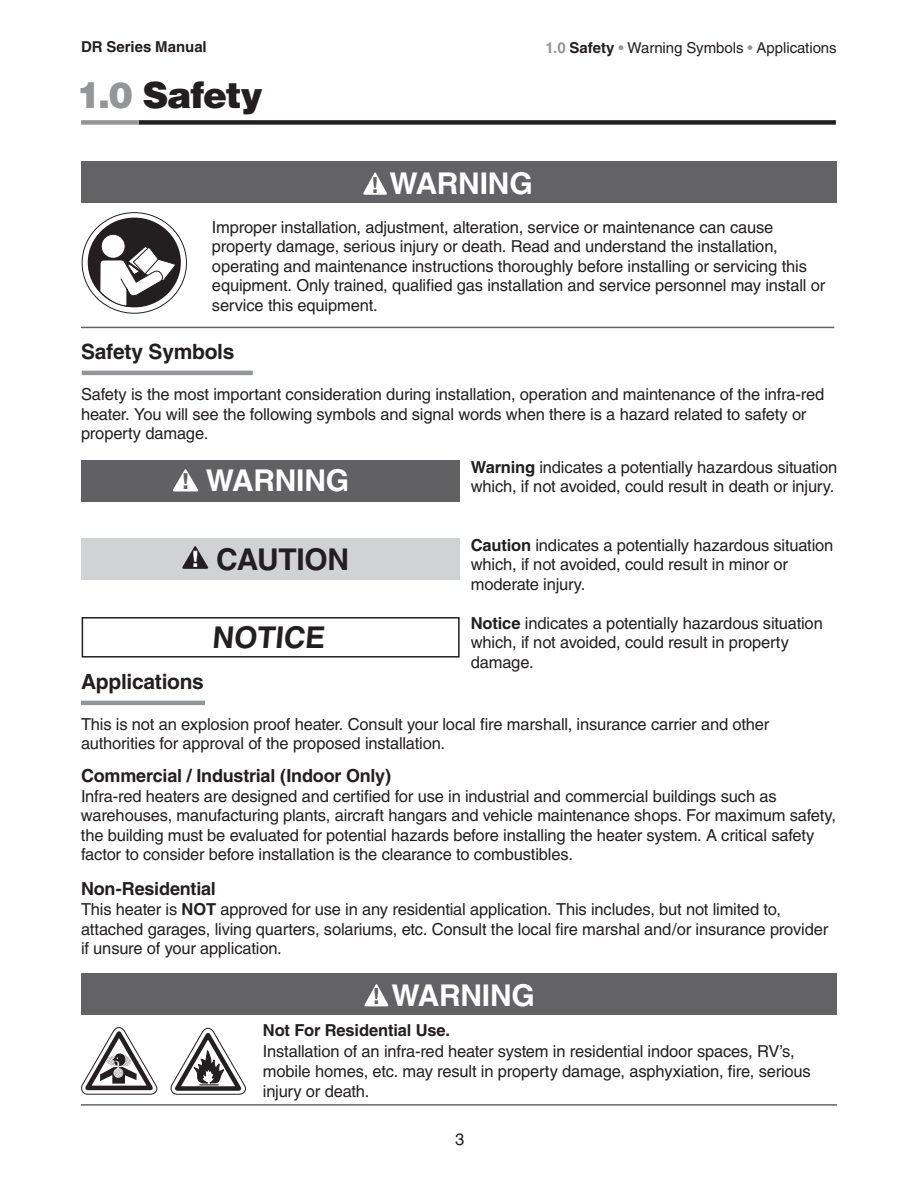
<style>
.page{position:relative;width:918px;height:1188px;background:#fff}
.page>*{position:absolute;margin:0;border:0;box-sizing:border-box;transform-origin:0 0}
.t1{font:900 36px "Helvetica";letter-spacing:-.03em;color:#231f20}
.t2{font:700 30px "Helvetica";letter-spacing:-.01em;color:#fff}
.t3{font:700 30px "Helvetica";letter-spacing:-.01em;color:#231f20}
.t4{font:900 condensed 21.3px "Helvetica";color:#231f20;scale:.62 1}
.t5{font:900 condensed 21.15px "Helvetica";color:#636366;scale:.94 1}
.t6{font:900 condensed 21.15px "Helvetica";color:#636366}
.t7{font:700 21px "Helvetica";letter-spacing:-.015em;color:#231f20}
.t8{font:700 18px "Helvetica";letter-spacing:-.015em;color:#231f20}
.t9{font:16.5px/19.5px "Helvetica";letter-spacing:-.01em;color:#231f20}
.t10{font:700 16.5px "Helvetica";letter-spacing:-.01em;color:#231f20}
.t11{font:15px "Helvetica";letter-spacing:-.005em;color:#231f20}
.t12{font:700 15px "Helvetica";color:#231f20}
.s1{color:#939598}
.s2{font-weight:700;color:#939598}
.s3{font-weight:700}
.s4{font-weight:900;font-stretch:condensed;font-size:21.6px;color:#fff}
</style>
<div class="page">
<div style="left:82px;top:617px;width:378px;height:41px;border:2px solid #231f20"></div>
<div style="left:81px;top:538px;width:378px;height:42px;background:#d1d2d4"></div>
<div style="left:81px;top:460px;width:379px;height:41px;background:#616164"></div>
<div style="left:81px;top:162px;width:756px;height:41px;background:#636366"></div>
<hr style="left:82px;top:371px;width:171px;height:4px;background:#939598">
<hr style="left:81px;top:327px;width:753px;height:1px;background:#636366">
<svg style="left:363px;top:173px;width:24px;height:22px"></svg>
<svg style="left:182px;top:546px;width:26px;height:23px"></svg>
<div style="left:139px;top:120px;width:697px;height:5px;background:#231f20"></div>
<div style="left:81px;top:120px;width:58px;height:5px;background:#939598"></div>
<svg style="left:173px;top:469px;width:25px;height:22px"></svg>
<svg style="left:82px;top:212px;width:104px;height:102px"></svg>
<div style="left:81px;top:973px;width:756px;height:42px;background:#636366"></div>
<svg style="left:364px;top:984px;width:24px;height:22px"></svg>
<hr style="left:81px;top:1104px;width:756px;height:2px;background:#636366">
<svg style="left:81px;top:1027px;width:76px;height:68px"></svg>
<svg style="left:171px;top:1028px;width:75px;height:67px"></svg>
<hr style="left:81px;top:701px;width:124px;height:4px;background:#939598">
<p class="t12" style="left:81px;top:37px;width:127px">DR Series Manual</p>
<h1 class="t1" style="left:77px;top:72px;width:187px"><span class="s1">1.0</span> Safety</h1>
<p class="t11" style="left:546px;top:39px;width:293px"><span class="s2">1.0</span> <span class="s3">Safety</span> <span class="s1">•</span> Warning Symbols <span class="s1">•</span> Applications</p>
<p class="t5" style="left:372px;top:172px;width:9px">!</p>
<h2 class="t2" style="left:389px;top:165px;width:145px">WARNING</h2>
<p class="t9" style="left:212px;top:217px;width:615px">Improper installation, adjustment, alteration, service or maintenance can cause property damage, serious injury or death. Read and understand the installation, operating and maintenance instructions thoroughly before installing or servicing this equipment. Only trained, qualified gas installation and service personnel may install or service this equipment.</p>
<p class="t7" style="left:81px;top:339px;width:155px">Safety Symbols</p>
<p class="t9" style="left:81px;top:385px;width:745px">Safety is the most important consideration during installation, operation and maintenance of the infra-red heater. You will see the following symbols and signal words when there is a hazard related to safety or property damage.</p>
<p class="t6" style="left:182px;top:468px;width:9px">!</p>
<h2 class="t2" style="left:206px;top:462px;width:145px">WARNING</h2>
<p class="t9" style="left:471px;top:457px;width:368px"><span class="s3">Warning</span> indicates a potentially hazardous situation which, if not avoided, could result in death or injury.</p>
<p class="t9" style="left:471px;top:535px;width:364px"><span class="s3">Caution</span> indicates a potentially hazardous situation which, if not avoided, could result in minor or moderate injury.</p>
<p class="t9" style="left:471px;top:613px;width:354px"><span class="s3">Notice</span> indicates a potentially hazardous situation which, if not avoided, could result in property damage.</p>
<h2 class="t3" style="left:192px;top:541px;width:159px"><span class="s4">!</span> CAUTION</h2>
<h2 class="t3" style="left:212px;top:619px;width:118px">NOTICE</h2>
<p class="t7" style="left:81px;top:668px;width:124px">Applications</p>
<p class="t9" style="left:81px;top:714px;width:690px">This is not an explosion proof heater. Consult your local fire marshall, insurance carrier and other authorities for approval of the proposed installation.</p>
<p class="t8" style="left:81px;top:765px;width:312px">Commercial / Industrial (Indoor Only)</p>
<p class="t9" style="left:81px;top:786px;width:757px">Infra-red heaters are designed and certified for use in industrial and commercial buildings such as warehouses, manufacturing plants, aircraft hangars and vehicle maintenance shops. For maximum safety, the building must be evaluated for potential hazards before installing the heater system. A critical safety factor to consider before installation is the clearance to combustibles.</p>
<p class="t4" style="left:386px;top:787px;width:9px">!</p>
<p class="t8" style="left:81px;top:878px;width:136px">Non-Residential</p>
<p class="t9" style="left:81px;top:899px;width:749px">This heater is <span class="s3">NOT</span> approved for use in any residential application. This includes, but not limited to, attached garages, living quarters, solariums, etc. Consult the local fire marshal and/or insurance provider if unsure of your application.</p>
<p class="t5" style="left:373px;top:983px;width:9px">!</p>
<h2 class="t2" style="left:392px;top:977px;width:145px">WARNING</h2>
<p class="t10" style="left:263px;top:1021px;width:189px">Not For Residential Use.</p>
<p class="t9" style="left:263px;top:1041px;width:550px;line-height:20.2px">Installation of an infra-red heater system in residential indoor spaces, RV’s, mobile homes, etc. may result in property damage, asphyxiation, fire, serious injury or death.</p>
<p class="t9" style="left:455px;top:1129px;width:11px">3</p>
</div>
